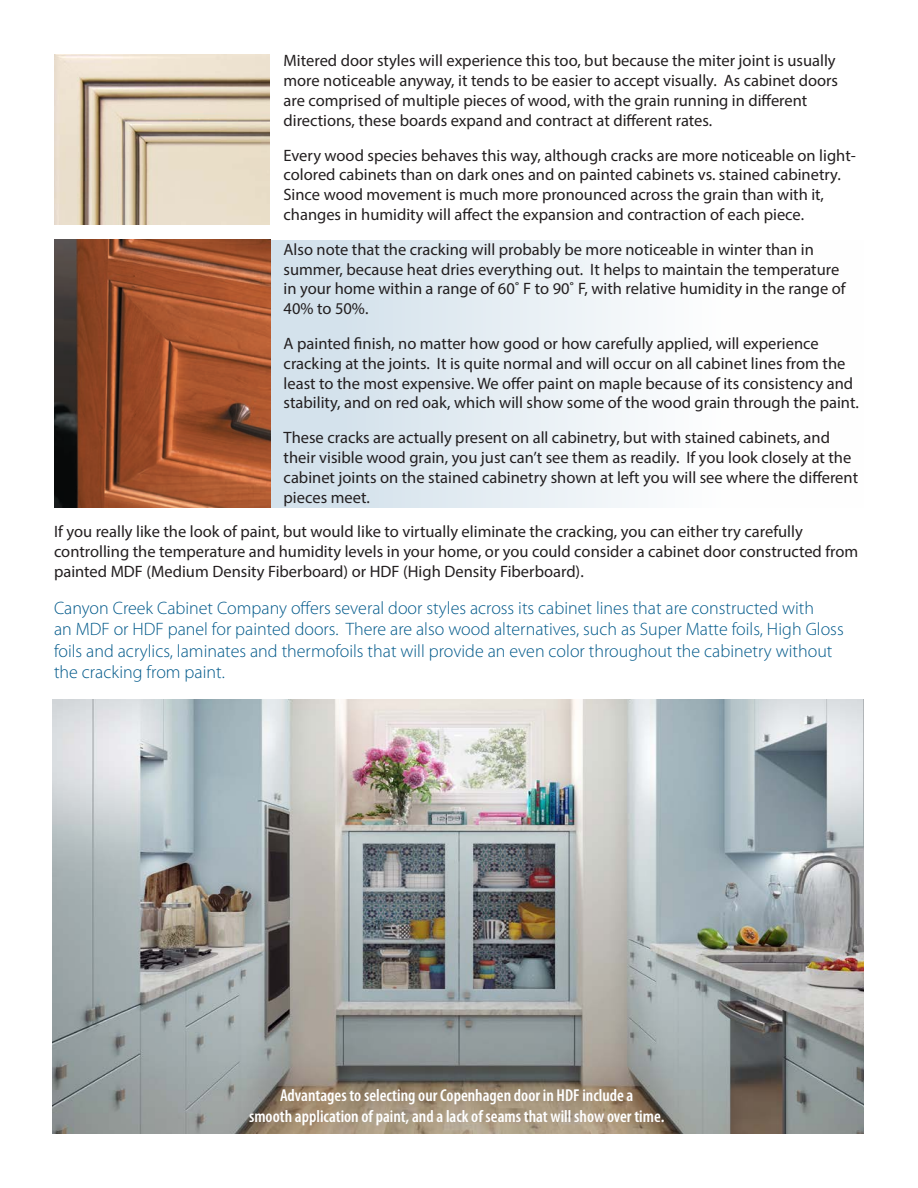
<style>
.page{position:relative;width:918px;height:1188px;background:#fff}
.page>*{position:absolute;margin:0;border:0;box-sizing:border-box;transform-origin:0 0}
.t1{font:300 18px/21.6px "Myriad Pro";color:#01598a}
.Item_Notes_Bulleted{font:600 condensed 17.25px/20.7px "Myriad Pro";color:#fff;text-align:center}
.t2{font:16.5px/19.8px "Myriad Pro";color:#231f20}
</style>
<div class="page">
<div style="left:270px;top:240px;width:594px;height:268px;background:linear-gradient(to right,#d1e0ea,#fff)"></div>
<img style="left:54px;top:54px;width:216px;height:171px">
<img style="left:54px;top:240px;width:216px;height:268px">
<img style="left:53px;top:700px;width:811px;height:434px">
<p class="t2" style="left:284px;top:51px;width:556px">Mitered door styles will experience this too, but because the miter joint is usually more noticeable anyway, it tends to be easier to accept visually. As cabinet doors are comprised of multiple pieces of wood, with the grain running in different directions, these boards expand and contract at different rates.</p>
<p class="t2" style="left:284px;top:145px;width:574px">Every wood species behaves this way, although cracks are more noticeable on light&shy;colored cabinets than on dark ones and on painted cabinets vs. stained cabinetry.<br>Since wood movement is much more pronounced across the grain than with it, changes in humidity will affect the expansion and contraction of each piece.</p>
<p class="t2" style="left:284px;top:239px;width:564px">Also note that the cracking will probably be more noticeable in winter than in summer, because heat dries everything out. It helps to maintain the temperature in your home within a range of 60˚ F to 90˚ F, with relative humidity in the range of 40% to 50%.</p>
<p class="t2" style="left:284px;top:333px;width:577px">A painted finish, no matter how good or how carefully applied, will experience cracking at the joints. It is quite normal and will occur on all cabinet lines from the least to the most expensive. We offer paint on maple because of its consistency and stability, and on red oak, which will show some of the wood grain through the paint.</p>
<p class="t2" style="left:284px;top:427px;width:576px">These cracks are actually present on all cabinetry, but with stained cabinets, and their visible wood grain, you just can’t see them as readily. If you look closely at the cabinet joints on the stained cabinetry shown at left you will see where the different pieces meet.</p>
<p class="t2" style="left:54px;top:522px;width:806px">If you really like the look of paint, but would like to virtually eliminate the cracking, you can either try carefully controlling the temperature and humidity levels in your home, or you could consider a cabinet door constructed from painted MDF (Medium Density Fiberboard) or HDF (High Density Fiberboard).</p>
<p class="t1" style="left:54px;top:597px;width:791px">Canyon Creek Cabinet Company offers several door styles across its cabinet lines that are constructed with<br>an MDF or HDF panel for painted doors. There are also wood alternatives, such as Super Matte foils, High Gloss foils and acrylics, laminates and thermofoils that will provide an even color throughout the cabinetry without the cracking from paint.</p>
<p class="Item_Notes_Bulleted" style="left:249px;top:1085px;width:417px">Advantages to selecting our Copenhagen door in HDF include a<br>smooth application of paint, and a lack of seams that will show over time.</p>
</div>
